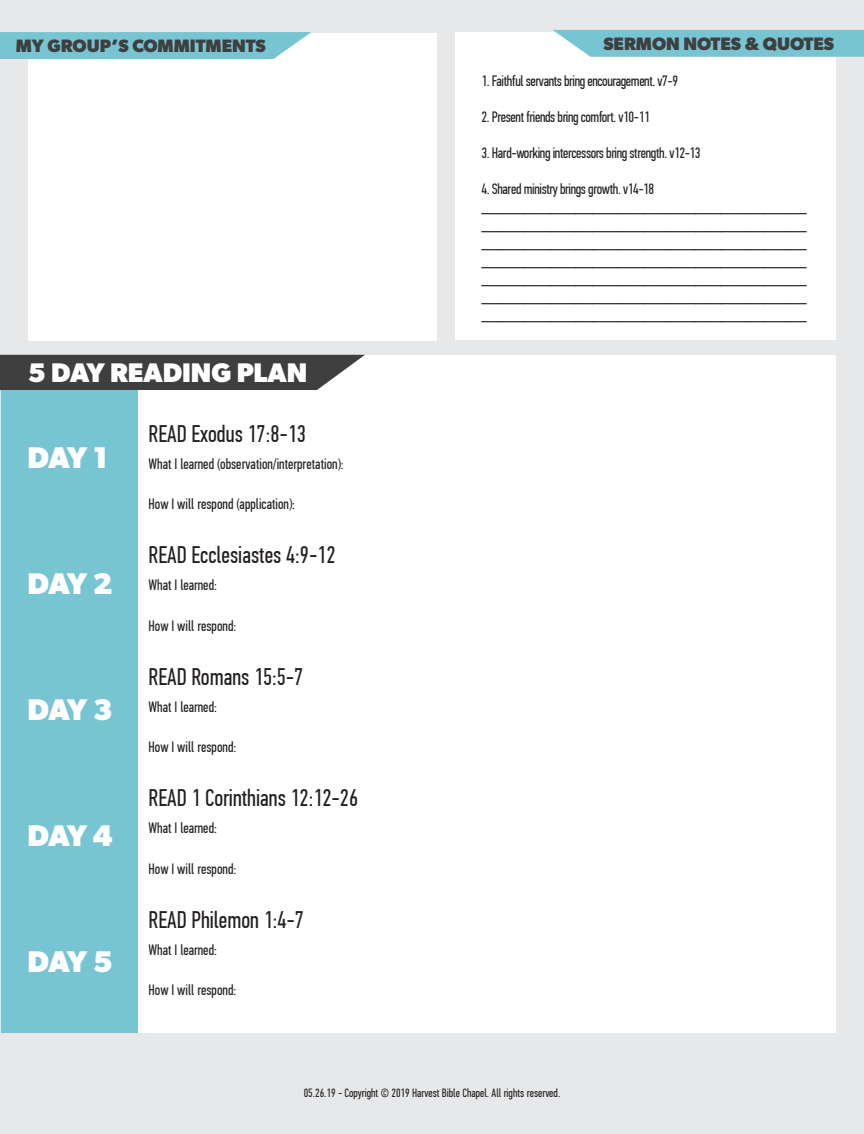
<style>
.page{position:relative;width:864px;height:1134px;background:#e7e8e9}
.page>*{position:absolute;margin:0;border:0;box-sizing:border-box;transform-origin:0 0}
.t1{font:700 30px "Gibson";letter-spacing:-.055em;color:#fff}
.t2{font:700 27px "Gibson";color:#fff}
.t3{font:24px "PF Din Text Comp Pro";color:#231f20}
.t4{font:18px/18px "PF Din Text Comp Pro";color:#231f20;text-align:justify}
.t5{font:700 18px "Gibson";color:#3f3f40}
.t6{font:15px "PF Din Text Comp Pro";color:#231f20}
.t7{font:15px "PF Din Text Comp Pro";letter-spacing:-.025em;color:#231f20}
.t8{font:12px "PF Din Text Comp Pro";color:#231f20}
</style>
<div class="page">
<div style="left:28px;top:34px;width:408px;height:307px;background:#fff"></div>
<div style="left:28px;top:355px;width:808px;height:678px;background:#fff"></div>
<div style="left:456px;top:32px;width:380px;height:307px;background:#fff"></div>
<div style="left:0;top:32px;width:312px;height:27px;background:#77c5d3"></div>
<svg style="left:553px;top:30px;width:311px;height:27px;background:#80c8d5"></svg>
<div style="left:2px;top:355px;width:136px;height:678px;background:#77c5d3"></div>
<div style="left:0;top:355px;width:365px;height:35px;background:#3f3f40"></div>
<p class="t5" style="left:16px;top:35px;width:251px">MY GROUP’S COMMITMENTS</p>
<p class="t5" style="left:603px;top:33px;width:232px">SERMON NOTES &amp; QUOTES</p>
<h2 class="t2" style="left:28px;top:357px;width:281px">5 DAY READING PLAN</h2>
<h1 class="t1" style="left:27px;top:439px;width:82px">DAY 1</h1>
<h1 class="t1" style="left:27px;top:565px;width:87px">DAY 2</h1>
<h1 class="t1" style="left:27px;top:691px;width:87px">DAY 3</h1>
<h1 class="t1" style="left:27px;top:817px;width:87px">DAY 4</h1>
<h1 class="t1" style="left:27px;top:943px;width:87px">DAY 5</h1>
<h3 class="t3" style="left:148px;top:420px;width:159px">READ Exodus 17:8-13</h3>
<p class="t6" style="left:148px;top:455px;width:197px">What I learned (observation/interpretation):</p>
<p class="t6" style="left:148px;top:496px;width:148px">How I will respond (application):</p>
<h3 class="t3" style="left:148px;top:542px;width:189px">READ Ecclesiastes 4:9-12</h3>
<p class="t6" style="left:148px;top:577px;width:70px">What I learned:</p>
<p class="t6" style="left:148px;top:617px;width:89px">How I will respond:</p>
<h3 class="t3" style="left:148px;top:663px;width:156px">READ Romans 15:5-7</h3>
<p class="t6" style="left:148px;top:698px;width:70px">What I learned:</p>
<p class="t6" style="left:148px;top:739px;width:89px">How I will respond:</p>
<h3 class="t3" style="left:148px;top:785px;width:211px">READ 1 Corinthians 12:12-26</h3>
<p class="t6" style="left:148px;top:820px;width:70px">What I learned:</p>
<p class="t6" style="left:148px;top:860px;width:89px">How I will respond:</p>
<h3 class="t3" style="left:148px;top:906px;width:157px">READ Philemon 1:4-7</h3>
<p class="t6" style="left:148px;top:941px;width:70px">What I learned:</p>
<p class="t6" style="left:148px;top:982px;width:89px">How I will respond:</p>
<p class="t7" style="left:482px;top:72px;width:198px">1. Faithful servants bring encouragement. v7-9</p>
<p class="t7" style="left:482px;top:108px;width:170px">2. Present friends bring comfort. v10-11</p>
<p class="t7" style="left:482px;top:144px;width:221px">3. Hard-working intercessors bring strength. v12-13</p>
<p class="t7" style="left:482px;top:180px;width:174px">4. Shared ministry brings growth. v14-18</p>
<p class="t4" style="left:482px;top:197px;width:327px">______________________________________ ______________________________________ ______________________________________ ______________________________________ ______________________________________ ______________________________________ ______________________________________</p>
<p class="t8" style="left:304px;top:1086px;width:258px">05.26.19 - Copyright © 2019 Harvest Bible Chapel. All rights reserved.</p>
</div>
